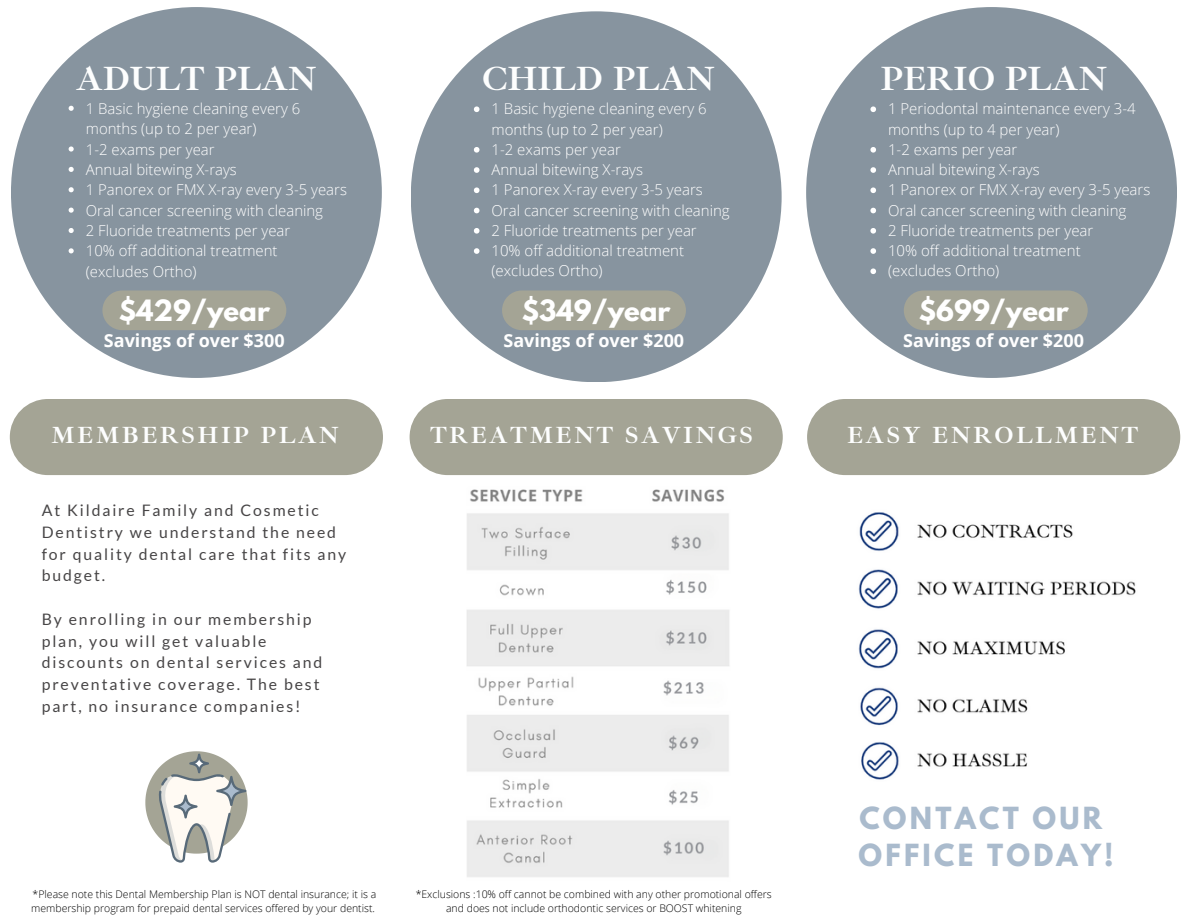
<style>
.page{position:relative;width:1188px;height:918px;background:#fff}
.page>*{position:absolute;margin:0;border:0;box-sizing:border-box;transform-origin:0 0}
.t1{font:700 34.5px "Ibarra Real Nova";color:#fdfefe}
.t2{font:700 27px/37.2px "League Spartan";letter-spacing:.12em;color:#aabbcd}
.t3{font:700 26.1px "League Spartan";color:#fff}
.t4{font:700 24px "Ibarra Real Nova";letter-spacing:.1em;color:#fdfefe}
.t5{font:700 18px "Open Sans";color:#fff}
.t6{font:15.75px/21.8px "Lato";letter-spacing:.12em;color:#474546}
.t7{font:300 15px/20.2px "Open Sans";color:#fff}
.t8{font:300 10.5px/14px "Open Sans";color:#000}
</style>
<div class="page">
<div style="left:411px;top:11px;width:371px;height:371px;background:#87949f;border-radius:50%"></div>
<div style="left:806px;top:7px;width:371px;height:371px;background:#87949f;border-radius:50%"></div>
<div style="left:11px;top:7px;width:371px;height:371px;background:#87949f;border-radius:50%"></div>
<div style="left:102px;top:290px;width:184px;height:40px;background:#a4a495;border-radius:20px"></div>
<img style="left:858px;top:512px;width:278px;height:268px">
<div style="left:10px;top:399px;width:373px;height:76px;background:#a4a495;border-radius:38px"></div>
<div style="left:807px;top:399px;width:373px;height:76px;background:#a4a495;border-radius:38px"></div>
<div style="left:502px;top:290px;width:184px;height:40px;background:#a4a495;border-radius:20px"></div>
<div style="left:904px;top:290px;width:184px;height:40px;background:#a4a495;border-radius:20px"></div>
<div style="left:410px;top:399px;width:373px;height:76px;background:#a4a495;border-radius:38px"></div>
<svg style="left:145px;top:751px;width:103px;height:112px"></svg>
<img style="left:467px;top:489px;width:263px;height:388px">
<svg style="left:69px;top:106px;width:5px;height:5px"></svg>
<svg style="left:69px;top:146px;width:5px;height:6px"></svg>
<svg style="left:69px;top:167px;width:5px;height:5px"></svg>
<svg style="left:69px;top:187px;width:5px;height:5px"></svg>
<svg style="left:69px;top:208px;width:5px;height:5px"></svg>
<svg style="left:69px;top:228px;width:5px;height:5px"></svg>
<svg style="left:69px;top:248px;width:5px;height:5px"></svg>
<svg style="left:870px;top:106px;width:6px;height:6px"></svg>
<svg style="left:870px;top:147px;width:6px;height:6px"></svg>
<svg style="left:870px;top:167px;width:6px;height:6px"></svg>
<svg style="left:870px;top:187px;width:6px;height:6px"></svg>
<svg style="left:870px;top:208px;width:6px;height:5px"></svg>
<svg style="left:870px;top:228px;width:6px;height:6px"></svg>
<svg style="left:870px;top:248px;width:6px;height:6px"></svg>
<svg style="left:870px;top:268px;width:6px;height:6px"></svg>
<svg style="left:474px;top:106px;width:5px;height:6px"></svg>
<svg style="left:474px;top:147px;width:5px;height:6px"></svg>
<svg style="left:474px;top:167px;width:5px;height:6px"></svg>
<svg style="left:474px;top:187px;width:5px;height:6px"></svg>
<svg style="left:474px;top:208px;width:5px;height:5px"></svg>
<svg style="left:474px;top:228px;width:5px;height:6px"></svg>
<svg style="left:474px;top:248px;width:5px;height:6px"></svg>
<h1 class="t1" style="left:76px;top:57px;width:242px">ADULT PLAN</h1>
<h1 class="t1" style="left:482px;top:57px;width:234px">CHILD PLAN</h1>
<h1 class="t1" style="left:880px;top:57px;width:228px">PERIO PLAN</h1>
<p class="t7" style="left:86px;top:98px;width:263px">1 Basic hygiene cleaning every 6 months (up to 2 per year)<br>1-2 exams per year<br>Annual bitewing X-rays<br>1 Panorex or FMX X-ray every 3-5 years<br>Oral cancer screening with cleaning<br>2 Fluoride treatments per year<br>10% off additional treatment<br>(excludes Ortho)</p>
<p class="t7" style="left:888px;top:98px;width:264px">1 Periodontal maintenance every 3-4 months (up to 4 per year)<br>1-2 exams per year<br>Annual bitewing X-rays<br>1 Panorex or FMX X-ray every 3-5 years<br>Oral cancer screening with cleaning<br>2 Fluoride treatments per year<br>10% off additional treatment<br>(excludes Ortho)</p>
<p class="t7" style="left:491px;top:98px;width:240px">1 Basic hygiene cleaning every 6 months (up to 2 per year)<br>1-2 exams per year<br>Annual bitewing X-rays<br>1 Panorex X-ray every 3-5 years<br>Oral cancer screening with cleaning<br>2 Fluoride treatments per year<br>10% off additional treatment (excludes Ortho)</p>
<h3 class="t3" style="left:119px;top:298px;width:153px">$429/year</h3>
<h3 class="t3" style="left:522px;top:298px;width:150px">$349/year</h3>
<h3 class="t3" style="left:919px;top:298px;width:152px">$699/year</h3>
<p class="t5" style="left:104px;top:328px;width:182px">Savings of over $300</p>
<p class="t5" style="left:503px;top:328px;width:182px">Savings of over $200</p>
<p class="t5" style="left:903px;top:328px;width:182px">Savings of over $200</p>
<h3 class="t4" style="left:51px;top:420px;width:289px">MEMBERSHIP PLAN</h3>
<p class="t6" style="left:42px;top:499px;width:306px">At Kildaire Family and Cosmetic<br>Dentistry we understand the need for quality dental care that fits any budget.</p>
<p class="t6" style="left:42px;top:608px;width:282px">By enrolling in our membership plan, you will get valuable discounts on dental services and preventative coverage. The best part, no insurance companies!</p>
<p class="t8" style="left:31px;top:887px;width:347px">*Please note this Dental Membership Plan is NOT dental insurance; it is a membership program for prepaid dental services offered by your dentist.</p>
<h3 class="t4" style="left:430px;top:420px;width:325px">TREATMENT SAVINGS</h3>
<h3 class="t4" style="left:847px;top:420px;width:293px">EASY ENROLLMENT</h3>
<p class="t8" style="left:416px;top:887px;width:358px;text-align:center">*Exclusions :10% off cannot be combined with any other promotional offers and does not include orthodontic services or BOOST whitening</p>
<h2 class="t2" style="left:859px;top:803px;width:257px">CONTACT OUR<br>OFFICE TODAY!</h2>
</div>
